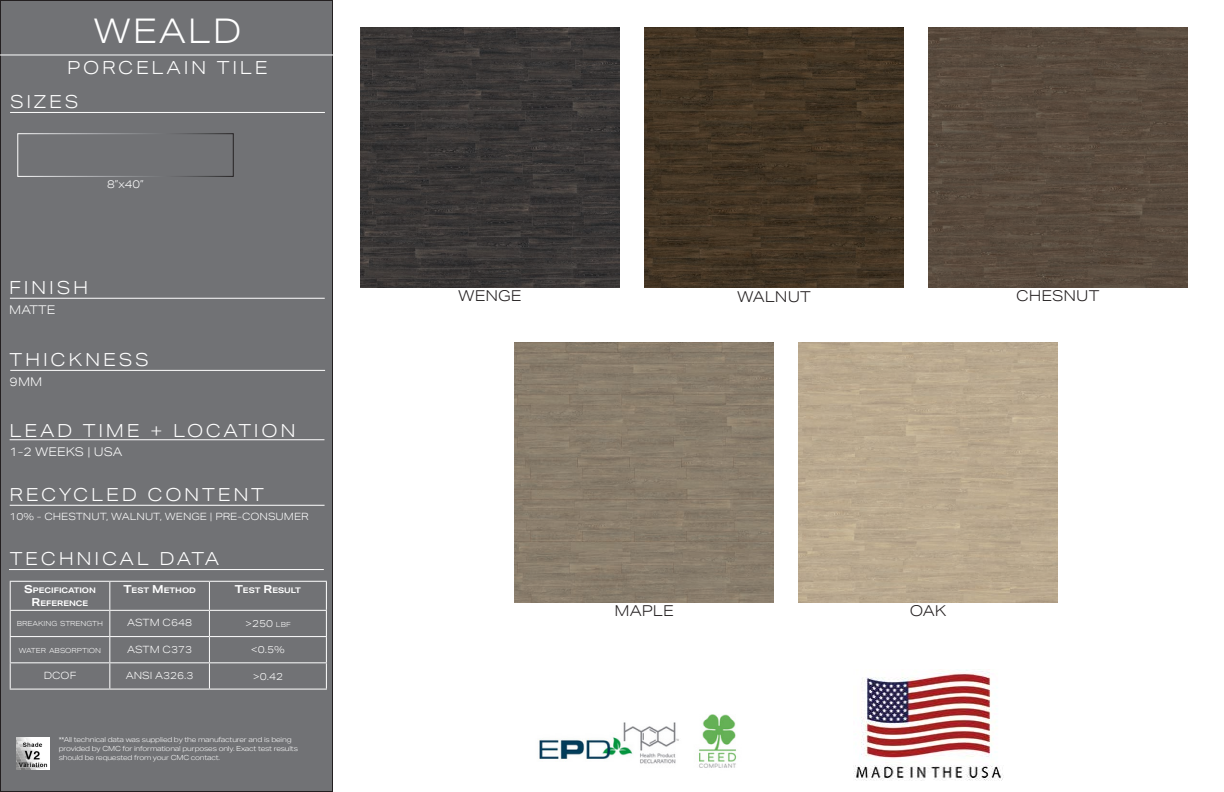
<style>
.page{position:relative;width:1224px;height:792px;background:#fff}
.page>*{position:absolute;margin:0;border:0;box-sizing:border-box;transform-origin:0 0}
.t1{font:300 34px "Aktiv Grotesk Ex";letter-spacing:.05em;color:#fff}
.t2{font:300 18px "Aktiv Grotesk Ex";letter-spacing:.15em;color:#fff}
.t3{font:300 15px "Aktiv Grotesk Ex";color:#231f20}
.t4{font:300 12px "Aktiv Grotesk Ex";color:#fff}
.t5{font:300 11px "Aktiv Grotesk Ex";color:#fff}
.t6{font:300 10px "Aktiv Grotesk Ex";color:#fff}
.t7{font:300 10px "Aktiv Grotesk Ex";color:#fff}
.t8{font:700 7.7px/13.2px "Aktiv Grotesk Ex";color:#fff;text-align:center}
.t9{font:300 7px/9px "Aktiv Grotesk Ex";letter-spacing:-.025em;color:#fff}
.t10{font:300 7px "Aktiv Grotesk Ex";color:#fff}
.s1{font-size:11px}
.s2{font-size:7px}
</style>
<div class="page">
<div style="left:0;top:1px;width:332px;height:791px;background:#717275"></div>
<hr style="left:9px;top:569px;width:315px;height:1px;background:#fff">
<hr style="left:10px;top:581px;width:100px;height:1px;background:#fff">
<hr style="left:110px;top:581px;width:99px;height:1px;background:#fff">
<hr style="left:209px;top:581px;width:118px;height:1px;background:#fff">
<hr style="left:10px;top:610px;width:100px;height:1px;background:#fff">
<hr style="left:110px;top:610px;width:99px;height:1px;background:#fff">
<hr style="left:209px;top:610px;width:118px;height:1px;background:#fff">
<hr style="left:10px;top:636px;width:100px;height:1px;background:#fff">
<hr style="left:110px;top:636px;width:99px;height:1px;background:#fff">
<hr style="left:209px;top:636px;width:118px;height:1px;background:#fff">
<hr style="left:10px;top:662px;width:100px;height:1px;background:#fff">
<svg style="left:10px;top:582px;width:1px;height:107px"></svg>
<hr style="left:110px;top:662px;width:99px;height:1px;background:#fff">
<svg style="left:109px;top:582px;width:1px;height:107px"></svg>
<hr style="left:209px;top:662px;width:118px;height:1px;background:#fff">
<svg style="left:209px;top:582px;width:1px;height:107px"></svg>
<svg style="left:326px;top:582px;width:1px;height:107px"></svg>
<hr style="left:10px;top:689px;width:100px;height:1px;background:#fff">
<hr style="left:110px;top:689px;width:99px;height:1px;background:#fff">
<hr style="left:209px;top:689px;width:118px;height:1px;background:#fff">
<hr style="left:10px;top:370px;width:315px;height:1px;background:#fff">
<hr style="left:10px;top:439px;width:314px;height:1px;background:#fff">
<img style="left:17px;top:737px;width:32px;height:33px">
<hr style="left:0;top:54px;width:333px;height:1px;background:#fff">
<hr style="left:10px;top:112px;width:315px;height:1px;background:#fff">
<hr style="left:10px;top:298px;width:315px;height:1px;background:#fff">
<hr style="left:10px;top:505px;width:315px;height:1px;background:#fff">
<img style="left:360px;top:28px;width:260px;height:260px">
<img style="left:644px;top:28px;width:259px;height:260px">
<img style="left:928px;top:28px;width:259px;height:260px">
<img style="left:515px;top:342px;width:259px;height:260px">
<img style="left:799px;top:342px;width:259px;height:260px">
<img style="left:539px;top:714px;width:197px;height:54px">
<img style="left:853px;top:670px;width:150px;height:111px">
<p class="t1" style="left:94px;top:11px;width:149px">WEALD</p>
<p class="t2" style="left:67px;top:57px;width:202px">PORCELAIN TILE</p>
<p class="t2" style="left:10px;top:92px;width:70px">SIZES</p>
<p class="t5" style="left:107px;top:177px;width:38px">8”x40”</p>
<p class="t2" style="left:9px;top:277px;width:81px">FINISH</p>
<p class="t4" style="left:9px;top:303px;width:48px">MATTE</p>
<p class="t2" style="left:10px;top:350px;width:141px">THICKNESS</p>
<p class="t4" style="left:10px;top:375px;width:34px">9MM</p>
<p class="t2" style="left:9px;top:420px;width:288px">LEAD TIME + LOCATION</p>
<p class="t4" style="left:9px;top:445px;width:115px">1-2 WEEKS | USA</p>
<p class="t2" style="left:9px;top:484px;width:256px">RECYCLED CONTENT</p>
<p class="t7" style="left:9px;top:510px;width:301px">10% - CHESTNUT, WALNUT, WENGE | PRE-CONSUMER</p>
<p class="t2" style="left:10px;top:549px;width:211px">TECHNICAL DATA</p>
<p class="t8" style="left:24px;top:584px;width:73px"><span class="s1">S</span>PECIFICATION<br><span class="s1">R</span>EFERENCE</p>
<p class="t8" style="left:123px;top:584px;width:74px"><span class="s1">T</span>EST <span class="s1">M</span>ETHOD</p>
<p class="t8" style="left:235px;top:584px;width:68px"><span class="s1">T</span>EST <span class="s1">R</span>ESULT</p>
<p class="t10" style="left:17px;top:620px;width:88px">BREAKING STRENGTH</p>
<p class="t6" style="left:127px;top:617px;width:9px">ASTM</p>
<p class="t6" style="left:163px;top:617px;width:31px">C648</p>
<p class="t6" style="left:245px;top:618px;width:47px">&gt;250 <span class="s2">LBF</span></p>
<p class="t10" style="left:19px;top:646px;width:84px">WATER ABSORPTION</p>
<p class="t6" style="left:127px;top:643px;width:9px">ASTM</p>
<p class="t6" style="left:163px;top:643px;width:31px">C373</p>
<p class="t6" style="left:251px;top:644px;width:36px">&lt;0.5%</p>
<p class="t6" style="left:44px;top:670px;width:9px">DCOF</p>
<p class="t6" style="left:126px;top:670px;width:8px">ANSI</p>
<p class="t6" style="left:155px;top:670px;width:40px">A326.3</p>
<p class="t6" style="left:253px;top:670px;width:32px">&gt;0.42</p>
<p class="t9" style="left:59px;top:735px;width:241px">**All technical data was supplied by the manufacturer and is being provided by CMC for informational purposes only. Exact test results should be requested from your CMC contact.</p>
<p class="t3" style="left:458px;top:288px;width:65px">WENGE</p>
<p class="t3" style="left:737px;top:288px;width:75px">WALNUT</p>
<p class="t3" style="left:1016px;top:288px;width:85px">CHESNUT</p>
<p class="t3" style="left:615px;top:602px;width:61px">MAPLE</p>
<p class="t3" style="left:910px;top:602px;width:38px">OAK</p>
</div>
